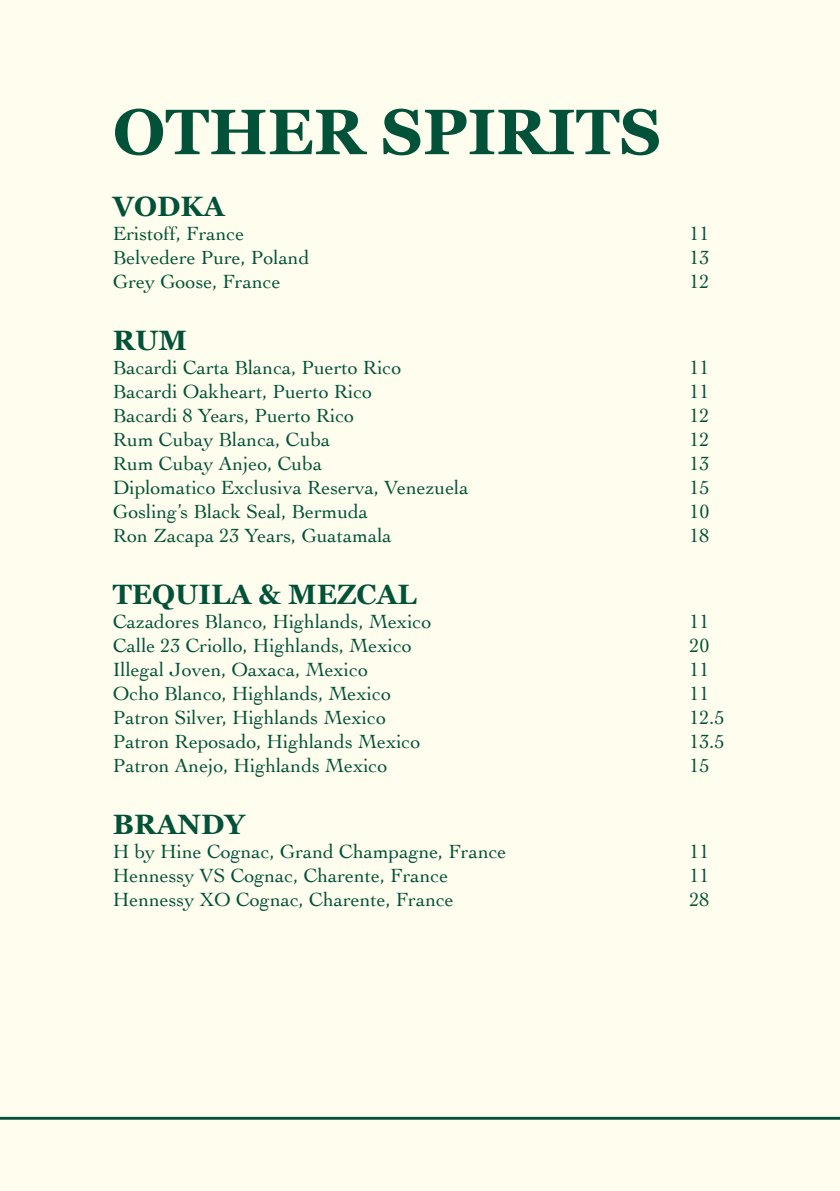
<style>
.page{position:relative;width:840px;height:1191px;background:#fff}
.page>*{position:absolute;margin:0;border:0;box-sizing:border-box;transform-origin:0 0}
.t1{font:700 64px "Georgia";color:#025239}
.t2{font:700 28px "Georgia";color:#025239}
.t3{font:20px "Cochin";color:#025239}
</style>
<div class="page">
<div style="left:0;top:0;width:839px;height:1191px;background:#fffdee"></div>
<svg style="left:0;top:1116px;width:839px;height:4px"></svg>
<p class="t1" style="left:113px;top:84px;width:549px">OTHER SPIRITS</p>
<p class="t2" style="left:113px;top:185px;width:113px">VODKA</p>
<p class="t3" style="left:113px;top:220px;width:133px">Eristoff, France</p>
<p class="t3" style="left:689px;top:220px;width:21px">11</p>
<p class="t3" style="left:113px;top:244px;width:198px">Belvedere Pure, Poland</p>
<p class="t3" style="left:689px;top:244px;width:21px">13</p>
<p class="t3" style="left:113px;top:268px;width:169px">Grey Goose, France</p>
<p class="t3" style="left:689px;top:268px;width:21px">12</p>
<p class="t2" style="left:113px;top:319px;width:76px">RUM</p>
<p class="t3" style="left:113px;top:354px;width:290px">Bacardi Carta Blanca, Puerto Rico</p>
<p class="t3" style="left:689px;top:354px;width:21px">11</p>
<p class="t3" style="left:113px;top:378px;width:261px">Bacardi Oakheart, Puerto Rico</p>
<p class="t3" style="left:689px;top:378px;width:21px">11</p>
<p class="t3" style="left:113px;top:402px;width:243px">Bacardi 8 Years, Puerto Rico</p>
<p class="t3" style="left:689px;top:402px;width:21px">12</p>
<p class="t3" style="left:113px;top:426px;width:219px">Rum Cubay Blanca, Cuba</p>
<p class="t3" style="left:689px;top:426px;width:21px">12</p>
<p class="t3" style="left:113px;top:450px;width:211px">Rum Cubay Anjeo, Cuba</p>
<p class="t3" style="left:689px;top:450px;width:21px">13</p>
<p class="t3" style="left:113px;top:474px;width:357px">Diplomatico Exclusiva Reserva, Venezuela</p>
<p class="t3" style="left:689px;top:474px;width:21px">15</p>
<p class="t3" style="left:113px;top:498px;width:257px">Gosling’s Black Seal, Bermuda</p>
<p class="t3" style="left:689px;top:498px;width:21px">10</p>
<p class="t3" style="left:113px;top:522px;width:280px">Ron Zacapa 23 Years, Guatamala</p>
<p class="t3" style="left:689px;top:522px;width:21px">18</p>
<p class="t2" style="left:113px;top:573px;width:305px">TEQUILA &amp; MEZCAL</p>
<p class="t3" style="left:113px;top:608px;width:320px">Cazadores Blanco, Highlands, Mexico</p>
<p class="t3" style="left:689px;top:608px;width:21px">11</p>
<p class="t3" style="left:113px;top:632px;width:300px">Calle 23 Criollo, Highlands, Mexico</p>
<p class="t3" style="left:689px;top:632px;width:21px">20</p>
<p class="t3" style="left:113px;top:656px;width:256px">Illegal Joven, Oaxaca, Mexico</p>
<p class="t3" style="left:689px;top:656px;width:21px">11</p>
<p class="t3" style="left:113px;top:680px;width:279px">Ocho Blanco, Highlands, Mexico</p>
<p class="t3" style="left:689px;top:680px;width:21px">11</p>
<p class="t3" style="left:113px;top:704px;width:274px">Patron Silver, Highlands Mexico</p>
<p class="t3" style="left:689px;top:704px;width:36px">12.5</p>
<p class="t3" style="left:113px;top:728px;width:309px">Patron Reposado, Highlands Mexico</p>
<p class="t3" style="left:689px;top:728px;width:36px">13.5</p>
<p class="t3" style="left:113px;top:752px;width:276px">Patron Anejo, Highlands Mexico</p>
<p class="t3" style="left:689px;top:752px;width:21px">15</p>
<p class="t2" style="left:113px;top:803px;width:134px">BRANDY</p>
<p class="t3" style="left:113px;top:838px;width:395px">H by Hine Cognac, Grand Champagne, France</p>
<p class="t3" style="left:689px;top:838px;width:21px">11</p>
<p class="t3" style="left:113px;top:862px;width:337px">Hennessy VS Cognac, Charente, France</p>
<p class="t3" style="left:689px;top:862px;width:21px">11</p>
<p class="t3" style="left:113px;top:886px;width:342px">Hennessy XO Cognac, Charente, France</p>
<p class="t3" style="left:689px;top:886px;width:21px">28</p>
</div>
